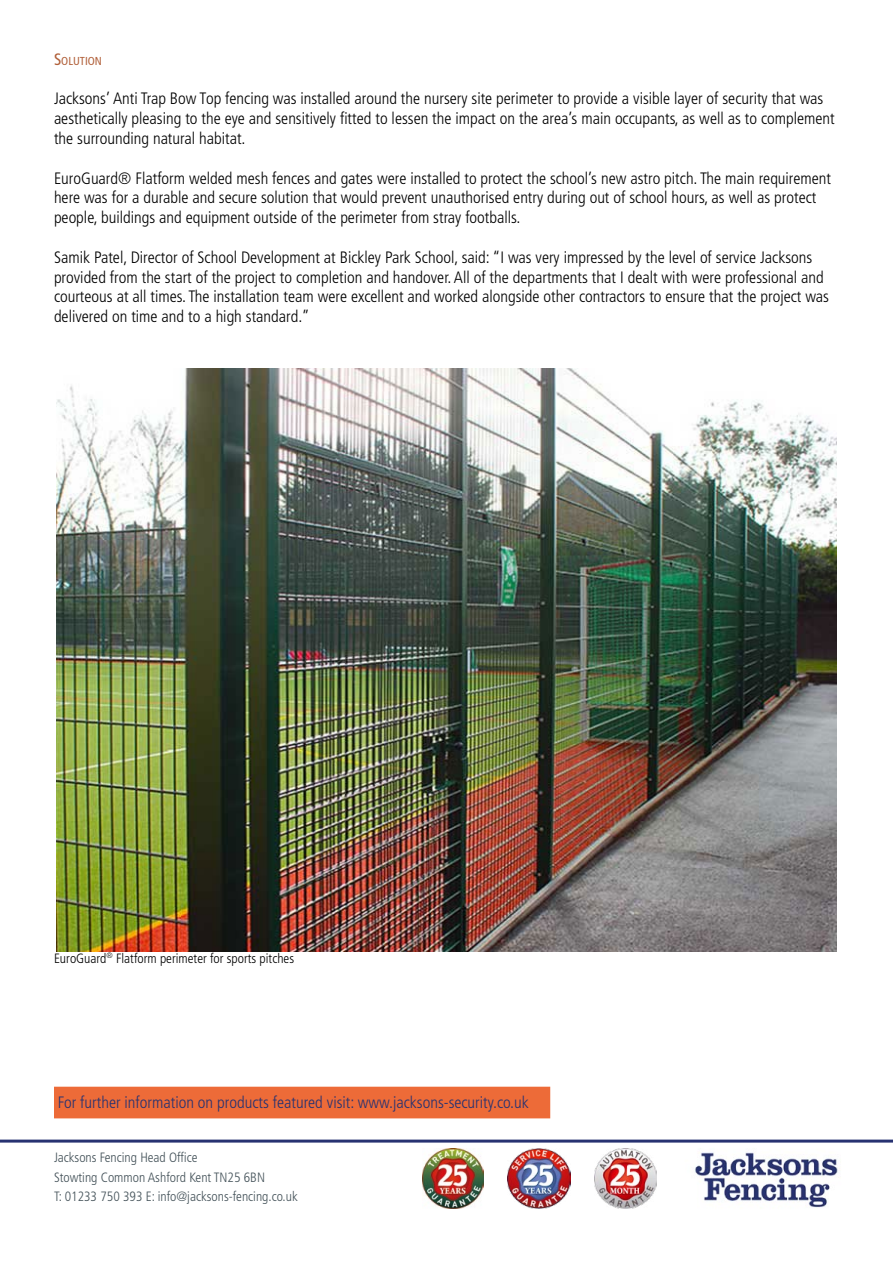
<style>
.page{position:relative;width:893px;height:1263px;background:#fff}
.page>*{position:absolute;margin:0;border:0;box-sizing:border-box;transform-origin:0 0}
.t1{font:300 condensed 16.5px/19.8px "Frutiger LT Std";color:#000}
.t2{font:300 condensed 16.5px "Frutiger LT Std";color:#273271}
.t3{font:300 condensed 13.5px/19.5px "Frutiger LT Std";color:#445259}
.t4{font:300 condensed 13.5px "Frutiger LT Std";color:#000}
.t5{font:condensed 11.55px "Frutiger LT Std";color:#b1603a}
.s1{font-size:16.5px}
</style>
<div class="page">
<img style="left:601px;top:1142px;width:274px;height:66px">
<div style="left:54px;top:1087px;width:496px;height:31px;background:#ed6b38"></div>
<hr style="left:0;top:1139px;width:893px;height:3px;background:#273271">
<img style="left:422px;top:1148px;width:62px;height:61px">
<img style="left:507px;top:1148px;width:64px;height:61px">
<img style="left:595px;top:1148px;width:62px;height:61px">
<img style="left:56px;top:368px;width:780px;height:583px">
<p class="t5" style="left:54px;top:54px;width:49px"><span class="s1">S</span>OLUTION</p>
<p class="t1" style="left:54px;top:89px;width:782px">Jacksons’ Anti Trap Bow Top fencing was installed around the nursery site perimeter to provide a visible layer of security that was aesthetically pleasing to the eye and sensitively fitted to lessen the impact on the area’s main occupants, as well as to complement the surrounding natural habitat.</p>
<p class="t1" style="left:54px;top:168px;width:779px">EuroGuard® Flatform welded mesh fences and gates were installed to protect the school’s new astro pitch. The main requirement here was for a durable and secure solution that would prevent unauthorised entry during out of school hours, as well as protect people, buildings and equipment outside of the perimeter from stray footballs.</p>
<p class="t1" style="left:54px;top:247px;width:776px">Samik Patel, Director of School Development at Bickley Park School, said: “I was very impressed by the level of service Jacksons provided from the start of the project to completion and handover. All of the departments that I dealt with were professional and courteous at all times. The installation team were excellent and worked alongside other contractors to ensure that the project was delivered on time and to a high standard.”</p>
<p class="t4" style="left:54px;top:950px;width:242px">EuroGuard<sup>®</sup> Flatform perimeter for sports pitches</p>
<p class="t2" style="left:58px;top:1092px;width:472px">For further information on products featured visit: www.jacksons-security.co.uk</p>
<p class="t3" style="left:54px;top:1148px;width:245px">Jacksons Fencing Head Office<br>Stowting Common Ashford Kent TN25 6BN<br>T: 01233 750 393 E: info@jacksons-fencing.co.uk</p>
</div>
